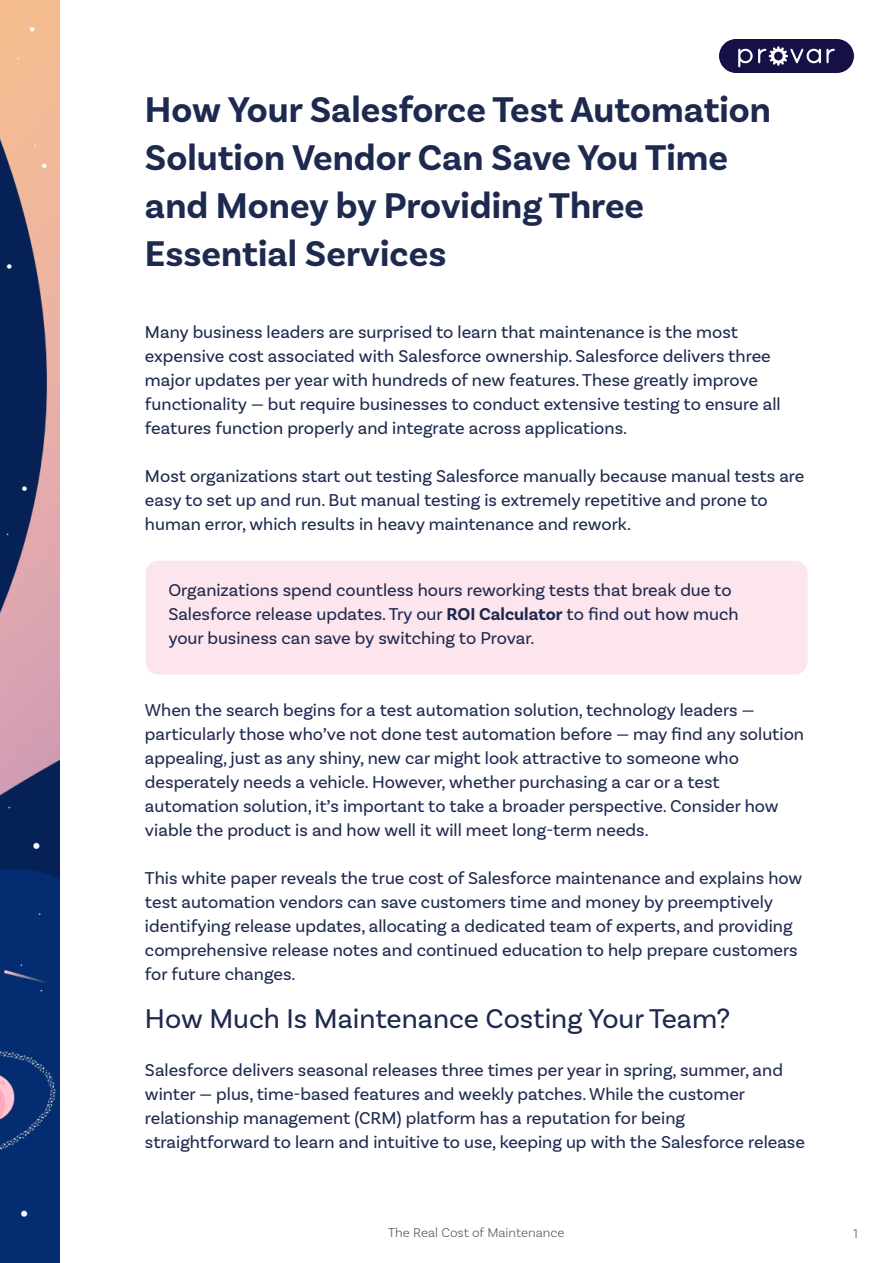
<style>
.page{position:relative;width:893px;height:1263px;background:#fff}
.page>*{position:absolute;margin:0;border:0;box-sizing:border-box;transform-origin:0 0}
.t1{font:700 37.5px/48px "Basic Sans";color:#1d294f}
.t2{font:28.5px "Basic Sans";color:#1d294f}
.t3{font:18px/24px "Basic Sans";color:#1d294f}
.t4{font:300 13.5px "Basic Sans";color:#515b66}
.s1{font-weight:700}
</style>
<div class="page">
<img style="left:720px;top:39px;width:134px;height:34px">
<img style="left:0;top:0;width:60px;height:1263px">
<div style="left:146px;top:561px;width:662px;height:113px;background:#fde5ee;border-radius:13px"></div>
<h1 class="t1" style="left:145px;top:86px;width:628px">How Your Salesforce Test Automation<br>Solution Vendor Can Save You Time and Money by Providing Three<br>Essential Services</h1>
<p class="t3" style="left:145px;top:320px;width:637px">Many business leaders are surprised to learn that maintenance is the most expensive cost associated with Salesforce ownership. Salesforce delivers three major updates per year with hundreds of new features. These greatly improve functionality — but require businesses to conduct extensive testing to ensure all features function properly and integrate across applications.</p>
<p class="t3" style="left:145px;top:464px;width:661px">Most organizations start out testing Salesforce manually because manual tests are easy to set up and run. But manual testing is extremely repetitive and prone to human error, which results in heavy maintenance and rework.</p>
<p class="t3" style="left:168px;top:578px;width:572px">Organizations spend countless hours reworking tests that break due to<br>Salesforce release updates. Try our <span class="s1">ROI Calculator</span> to find out how much your business can save by switching to Provar.</p>
<p class="t3" style="left:145px;top:698px;width:661px">When the search begins for a test automation solution, technology leaders — particularly those who’ve not done test automation before — may find any solution appealing, just as any shiny, new car might look attractive to someone who desperately needs a vehicle. However, whether purchasing a car or a test automation solution, it’s important to take a broader perspective. Consider how viable the product is and how well it will meet long-term needs.</p>
<p class="t3" style="left:145px;top:866px;width:659px">This white paper reveals the true cost of Salesforce maintenance and explains how test automation vendors can save customers time and money by preemptively identifying release updates, allocating a dedicated team of experts, and providing comprehensive release notes and continued education to help prepare customers for future changes.</p>
<h2 class="t2" style="left:145px;top:1001px;width:587px">How Much Is Maintenance Costing Your Team?</h2>
<p class="t3" style="left:145px;top:1058px;width:661px">Salesforce delivers seasonal releases three times per year in spring, summer, and winter — plus, time-based features and weekly patches. While the customer relationship management (CRM) platform has a reputation for being straightforward to learn and intuitive to use, keeping up with the Salesforce release</p>
<p class="t4" style="left:388px;top:1225px;width:178px">The Real Cost of Maintenance</p>
<p class="t4" style="left:853px;top:1225px;width:6px">1</p>
</div>
